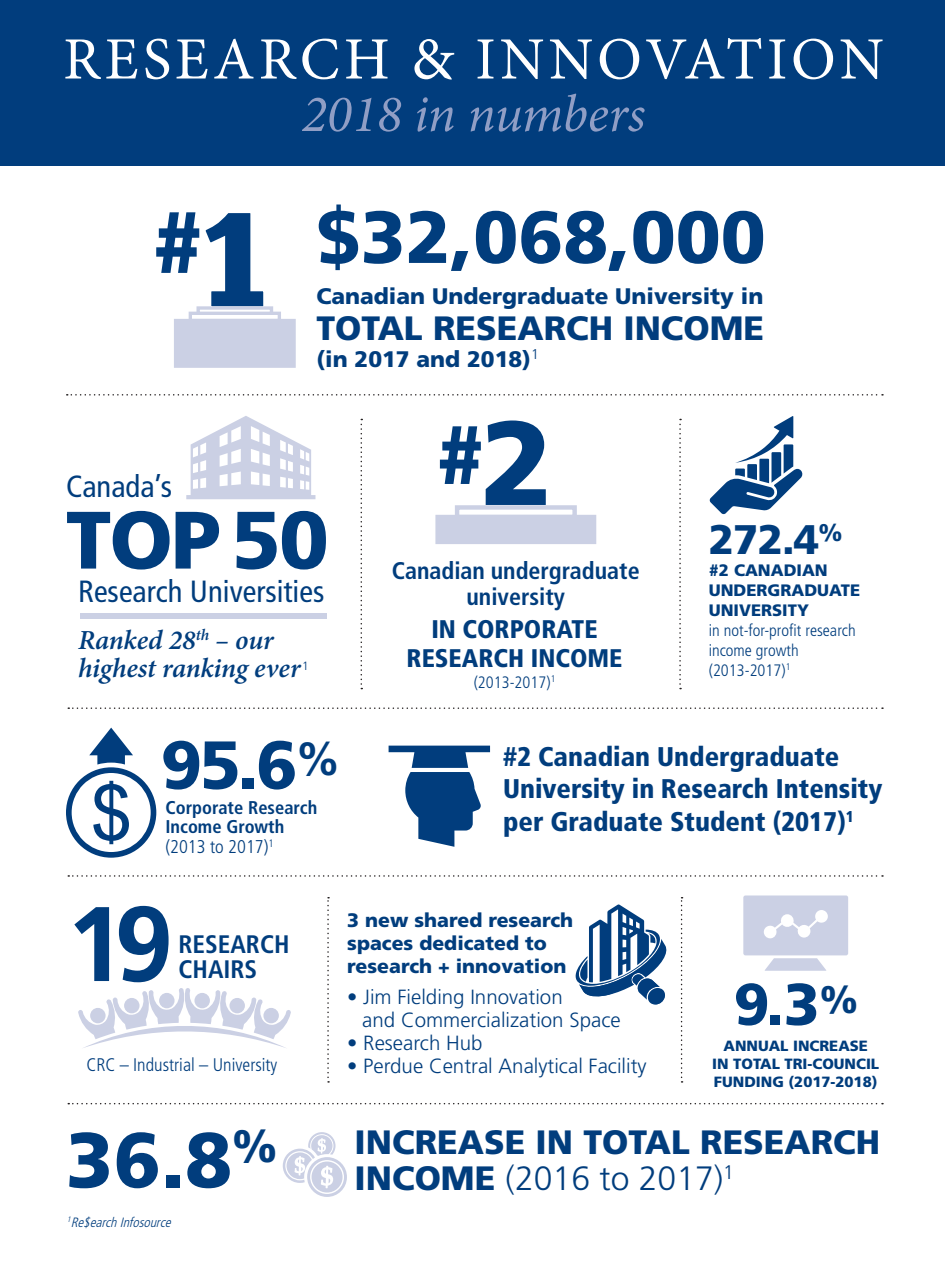
<style>
.page{position:relative;width:945px;height:1269px;background:#fff}
.page>*{position:absolute;margin:0;border:0;box-sizing:border-box;transform-origin:0 0}
.Body_1{font:700 105.9px "Frutiger LT Std";color:#013d7d}
.Body_1-2{font:900 86.85px "Frutiger LT Std";color:#013d7d}
.Body_1-3{font:900 82.65px "Frutiger LT Std";color:#013d7d}
.Body_1-4{font:900 81.3px "Frutiger LT Std";color:#013d7d}
.Body_1-5{font:900 77.7px "Frutiger LT Std";color:#013d7d}
.Body_1-6{font:900 73.5px "Frutiger LT Std";color:#013d7d}
.Body_1-7{font:900 67.8px "Frutiger LT Std";color:#013d7d}
.Body_1-8{font:60px "Minion Pro";letter-spacing:.065em;color:#fff}
.Body_1-9{font:900 58.65px "Frutiger LT Std";color:#013d7d}
.Body_1-10{font:italic 52.5px "Minion Pro";letter-spacing:-.005em;color:#909ec5}
.Body_1-11{font:900 41.25px "Frutiger LT Std";color:#013d7d}
.Body_1-12{font:900 33.75px/35.5px "Frutiger LT Std";color:#013d7d}
.Body_1-13{font:condensed 30.6px "Frutiger LT Std";color:#013d7d}
.Body_1-14{font:italic 600 27.6px/27.6px "Minion Pro";letter-spacing:-.01em;color:#013d7d}
.Body_1-15{font:900 condensed 27px/32.4px "Frutiger LT Std";color:#013d7d}
.Body_1-16{font:900 condensed 25.5px/28.5px "Frutiger LT Std";color:#013d7d;text-align:center}
.Body_1-17{font:700 condensed 25.35px/24.3px "Frutiger LT Std";color:#013d7d}
.Body_1-18{font:700 condensed 24px/25.5px "Frutiger LT Std";color:#013d7d;text-align:center}
.Body_1-19{font:900 22.5px "Frutiger LT Std";color:#013d7d}
.Body_1-20{font:300 20.55px/23.1px "Frutiger LT Std";color:#013d7d}
.Body_1-21{font:900 19.5px/23.1px "Frutiger LT Std";color:#013d7d}
.Body_1-22{font:700 condensed 18.45px/19.5px "Frutiger LT Std";color:#013d7d}
.Body_1-23{font:300 condensed 18.3px "Frutiger LT Std";color:#013d7d}
.Body_1-24{font:300 condensed 16.5px/19.8px "Frutiger LT Std";color:#013d7d}
.Body_1-25{font:900 16.5px/19.8px "Frutiger LT Std";color:#013d7d}
.Body_1-26{font:900 14.85px/17.9px "Frutiger LT Std";color:#013d7d;text-align:center}
.Body_1-27{font:italic 300 condensed 13.5px "Frutiger LT Std";color:#013d7d}
.Body_1-28{font:300 12px "Frutiger LT Std";color:#013d7d}
.s1{font-size:118.95px}
.s2{font-weight:300}
</style>
<div class="page">
<svg style="left:361px;top:419px;width:1px;height:270px"></svg>
<svg style="left:679px;top:419px;width:2px;height:270px"></svg>
<svg style="left:681px;top:897px;width:2px;height:186px"></svg>
<svg style="left:327px;top:897px;width:2px;height:186px"></svg>
<svg style="left:68px;top:707px;width:815px;height:2px"></svg>
<svg style="left:68px;top:875px;width:815px;height:2px"></svg>
<svg style="left:68px;top:1103px;width:815px;height:1px"></svg>
<svg style="left:67px;top:394px;width:816px;height:2px"></svg>
<div style="left:0;top:0;width:945px;height:166px;background:#013d7d"></div>
<svg style="left:78px;top:988px;width:213px;height:60px"></svg>
<div style="left:90px;top:1008px;width:16px;height:15px;background:#cbd0e4;border-radius:50%"></div>
<svg style="left:205px;top:213px;width:59px;height:93px"></svg>
<svg style="left:189px;top:312px;width:92px;height:7px"></svg>
<svg style="left:196px;top:306px;width:77px;height:9px"></svg>
<div style="left:174px;top:319px;width:122px;height:49px;background:#cbd0e4"></div>
<svg style="left:283px;top:1132px;width:64px;height:65px"></svg>
<svg style="left:186px;top:416px;width:129px;height:83px"></svg>
<div style="left:80px;top:613px;width:246px;height:6px;background:#cbd0e4"></div>
<svg style="left:743px;top:895px;width:105px;height:76px"></svg>
<svg style="left:66px;top:728px;width:90px;height:130px"></svg>
<svg style="left:709px;top:416px;width:94px;height:98px"></svg>
<div style="left:455px;top:505px;width:122px;height:14px;background:#fff;border:4px solid #cbd0e4"></div>
<div style="left:435px;top:515px;width:161px;height:29px;background:#cbd0e4"></div>
<svg style="left:575px;top:904px;width:92px;height:101px"></svg>
<svg style="left:389px;top:746px;width:101px;height:101px"></svg>
<p class="Body_1-8" style="left:63px;top:19px;width:822px">RESEARCH &amp; INNOVATION</p>
<p class="Body_1-10" style="left:302px;top:78px;width:345px">2018 in numbers</p>
<p class="Body_1-2" style="left:151px;top:190px;width:55px">#</p>
<p class="Body_1-6" style="left:316px;top:193px;width:451px">$32,068,000</p>
<p class="Body_1-13" style="left:66px;top:469px;width:108px">Canada’s</p>
<p class="Body_1-19" style="left:316px;top:283px;width:449px">Canadian Undergraduate University in</p>
<p class="Body_1-12" style="left:316px;top:310px;width:449px">TOTAL RESEARCH INCOME</p>
<p class="Body_1-19" style="left:316px;top:346px;width:224px">(in 2017 and 2018)<sup>1</sup></p>
<p class="Body_1-3" style="left:435px;top:405px;width:120px">#<span class="s1">2</span></p>
<p class="Body_1-4" style="left:66px;top:491px;width:264px">TOP 50</p>
<p class="Body_1-13" style="left:78px;top:574px;width:248px">Research Universities</p>
<p class="Body_1-14" style="left:78px;top:626px;width:224px">Ranked 28<sup>th</sup> – our highest ranking ever</p>
<p class="Body_1-28" style="left:302px;top:659px;width:8px">1</p>
<p class="Body_1-18" style="left:392px;top:558px;width:249px">Canadian undergraduate university</p>
<p class="Body_1-16" style="left:407px;top:615px;width:217px">IN CORPORATE<br>RESEARCH INCOME</p>
<p class="Body_1-24" style="left:474px;top:672px;width:83px">(2013-2017)<sup>1</sup></p>
<p class="Body_1-11" style="left:709px;top:515px;width:135px">272.4<sup>%</sup></p>
<p class="Body_1-25" style="left:709px;top:561px;width:153px">#2 CANADIAN<br>UNDERGRADUATE<br>UNIVERSITY</p>
<p class="Body_1-24" style="left:709px;top:621px;width:148px">in not-for-profit research income growth (2013-2017)<sup>1</sup></p>
<p class="Body_1-7" style="left:161px;top:724px;width:182px">95.6<sup>%</sup></p>
<p class="Body_1-22" style="left:165px;top:798px;width:153px">Corporate Research<br>Income Growth <span class="s2">(2013 to 2017)</span><sup>1</sup></p>
<p class="Body_1-15" style="left:503px;top:740px;width:381px">#2 Canadian Undergraduate<br>University in Research Intensity per Graduate Student (2017)<sup>1</sup></p>
<p class="Body_1" style="left:66px;top:882px;width:109px">19</p>
<p class="Body_1-17" style="left:178px;top:932px;width:113px">RESEARCH<br>CHAIRS</p>
<p class="Body_1-23" style="left:87px;top:1054px;width:192px">CRC – Industrial – University</p>
<p class="Body_1-5" style="left:66px;top:1113px;width:213px">36.8<sup>%</sup></p>
<p class="Body_1-27" style="left:67px;top:1215px;width:109px"><sup>1</sup>Re$earchInfosource</p>
<p class="Body_1-21" style="left:347px;top:909px;width:227px">3 new shared research spaces dedicated to research + innovation</p>
<p class="Body_1-20" style="left:362px;top:985px;width:260px;text-indent:-15px">• Jim Fielding Innovation<br>and Commercialization Space</p>
<p class="Body_1-20" style="left:347px;top:1032px;width:137px">• Research Hub</p>
<p class="Body_1-20" style="left:347px;top:1055px;width:301px">• Perdue Central Analytical Facility</p>
<p class="Body_1-9" style="left:734px;top:969px;width:126px">9.3<sup>%</sup></p>
<p class="Body_1-26" style="left:712px;top:1037px;width:168px">ANNUAL INCREASE<br>IN TOTAL TRI-COUNCIL<br>FUNDING (2017-2018)</p>
<p class="Body_1-12" style="left:355px;top:1125px;width:527px">INCREASE IN TOTAL RESEARCH<br>INCOME <span class="s2">(2016 to 2017)</span><sup>1</sup></p>
</div>
